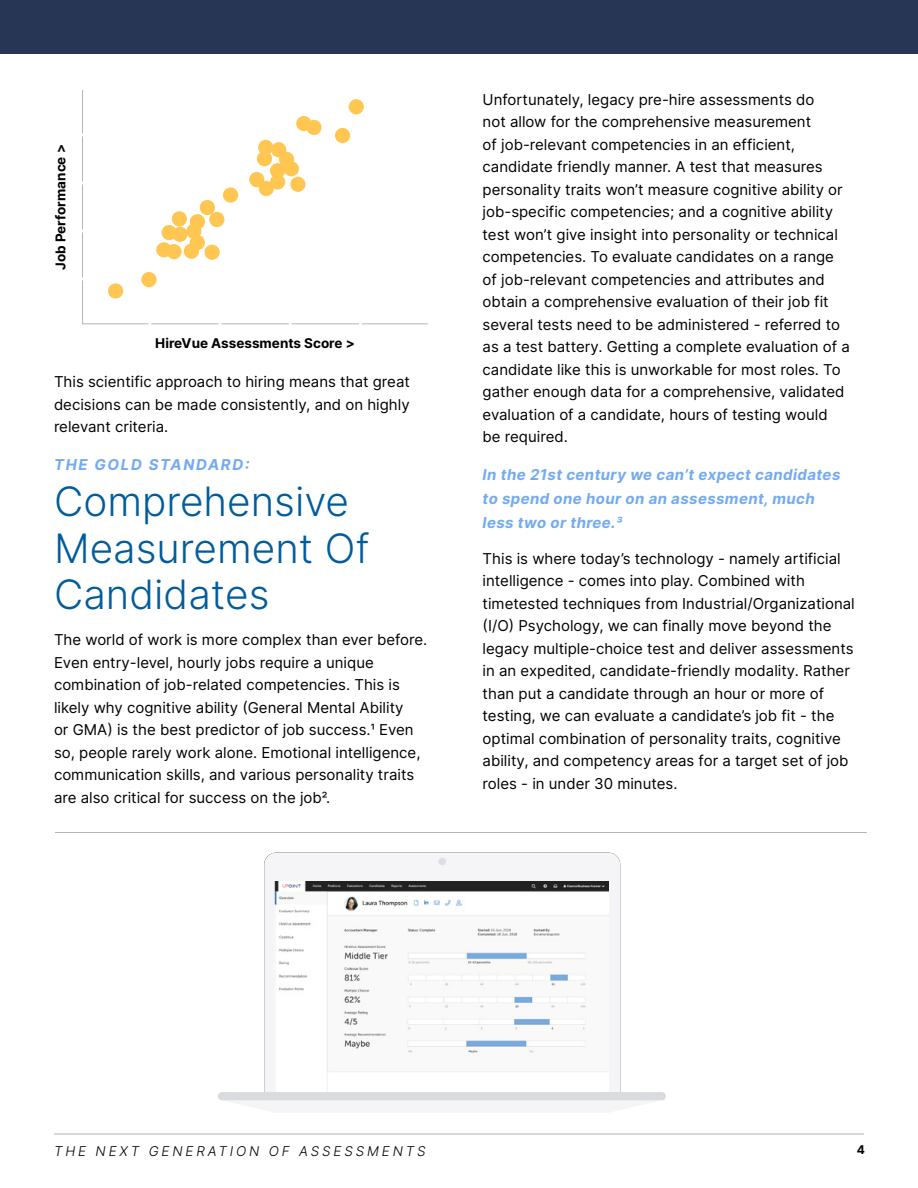
<style>
.page{position:relative;width:918px;height:1188px;background:#fff}
.page>*{position:absolute;margin:0;border:0;box-sizing:border-box;transform-origin:0 0}
.t1{font:300 40.5px/46.5px "Inter";color:#005c9c}
.t2{font:15px/22.5px "Inter";color:#000}
.t3{font:italic 700 15px/24px "Inter";letter-spacing:.025em;color:#73abf0}
.t4{font:italic 700 15px "Inter";letter-spacing:.11em;color:#73abf0}
.t5{font:700 13.5px "Inter";color:#000}
.t6{font:italic 300 13.5px "Inter";letter-spacing:.21em;color:#000}
.t7{font:700 12px "Inter";color:#000}
</style>
<div class="page">
<hr style="left:54px;top:1134px;width:810px;height:1px;background:#b3b4b5">
<div style="left:0;top:0;width:918px;height:54px;background:#263654"></div>
<svg style="left:82px;top:90px;width:346px;height:235px"></svg>
<hr style="left:69px;top:277px;width:27px;height:3px;background:#fff">
<hr style="left:69px;top:229px;width:27px;height:3px;background:#fff">
<hr style="left:148px;top:309px;width:3px;height:27px;background:#fff">
<hr style="left:69px;top:181px;width:27px;height:3px;background:#fff">
<hr style="left:219px;top:309px;width:3px;height:27px;background:#fff">
<hr style="left:69px;top:133px;width:27px;height:3px;background:#fff">
<hr style="left:289px;top:309px;width:3px;height:27px;background:#fff">
<hr style="left:359px;top:312px;width:3px;height:27px;background:#fff">
<div style="left:108px;top:283px;width:15px;height:16px;background:#ffc752;border-radius:50%"></div>
<div style="left:141px;top:272px;width:16px;height:15px;background:#ffc752;border-radius:50%"></div>
<div style="left:156px;top:242px;width:15px;height:15px;background:#ffc752;border-radius:50%"></div>
<div style="left:166px;top:244px;width:16px;height:15px;background:#ffc752;border-radius:50%"></div>
<div style="left:172px;top:227px;width:16px;height:15px;background:#ffc752;border-radius:50%"></div>
<div style="left:184px;top:244px;width:15px;height:15px;background:#ffc752;border-radius:50%"></div>
<div style="left:205px;top:245px;width:15px;height:15px;background:#ffc752;border-radius:50%"></div>
<div style="left:162px;top:225px;width:15px;height:15px;background:#ffc752;border-radius:50%"></div>
<div style="left:172px;top:211px;width:15px;height:15px;background:#ffc752;border-radius:50%"></div>
<div style="left:200px;top:200px;width:15px;height:15px;background:#ffc752;border-radius:50%"></div>
<div style="left:259px;top:181px;width:15px;height:15px;background:#ffc752;border-radius:50%"></div>
<div style="left:290px;top:177px;width:16px;height:15px;background:#ffc752;border-radius:50%"></div>
<div style="left:257px;top:151px;width:15px;height:15px;background:#ffc752;border-radius:50%"></div>
<div style="left:190px;top:235px;width:15px;height:15px;background:#ffc752;border-radius:50%"></div>
<div style="left:186px;top:224px;width:15px;height:15px;background:#ffc752;border-radius:50%"></div>
<div style="left:209px;top:212px;width:15px;height:15px;background:#ffc752;border-radius:50%"></div>
<div style="left:190px;top:214px;width:15px;height:15px;background:#ffc752;border-radius:50%"></div>
<div style="left:223px;top:187px;width:15px;height:16px;background:#ffc752;border-radius:50%"></div>
<div style="left:249px;top:172px;width:15px;height:15px;background:#ffc752;border-radius:50%"></div>
<div style="left:270px;top:163px;width:15px;height:15px;background:#ffc752;border-radius:50%"></div>
<div style="left:258px;top:140px;width:15px;height:15px;background:#ffc752;border-radius:50%"></div>
<div style="left:271px;top:142px;width:15px;height:15px;background:#ffc752;border-radius:50%"></div>
<div style="left:270px;top:174px;width:15px;height:16px;background:#ffc752;border-radius:50%"></div>
<div style="left:284px;top:161px;width:15px;height:15px;background:#ffc752;border-radius:50%"></div>
<div style="left:279px;top:152px;width:15px;height:15px;background:#ffc752;border-radius:50%"></div>
<div style="left:306px;top:120px;width:16px;height:15px;background:#ffc752;border-radius:50%"></div>
<div style="left:296px;top:116px;width:15px;height:15px;background:#ffc752;border-radius:50%"></div>
<div style="left:335px;top:128px;width:15px;height:15px;background:#ffc752;border-radius:50%"></div>
<div style="left:349px;top:99px;width:15px;height:15px;background:#ffc752;border-radius:50%"></div>
<hr style="left:55px;top:832px;width:812px;height:1px;background:#b3b4b5">
<div style="left:264px;top:853px;width:356px;height:239px;background:#f5f5f7"></div>
<svg style="left:222px;top:1100px;width:439px;height:1px"></svg>
<div style="left:218px;top:1092px;width:448px;height:8px;background:#d9dbde;border-radius:4px"></div>
<div style="left:438px;top:858px;width:8px;height:7px;background:#dedee3;border-radius:50%"></div>
<img style="left:274px;top:882px;width:334px;height:210px">
<p class="t5" style="left:51px;top:270px;width:127px;rotate:-90deg">Job Performance &gt;</p>
<p class="t5" style="left:155px;top:333px;width:201px">HireVue Assessments Score &gt;</p>
<p class="t2" style="left:54px;top:370px;width:357px;text-align:justify">This scientific approach to hiring means that great decisions can be made consistently, and on highly relevant criteria.</p>
<p class="t4" style="left:54px;top:453px;width:197px">THE GOLD STANDARD:</p>
<h1 class="t1" style="left:54px;top:478px;width:317px">Comprehensive<br>Measurement Of<br>Candidates</h1>
<p class="t2" style="left:54px;top:628px;width:375px">The world of work is more complex than ever before.<br>Even entry-level, hourly jobs require a unique combination of job-related competencies. This is likely why cognitive ability (General Mental Ability<br>or GMA) is the best predictor of job success.1 Even so, people rarely work alone. Emotional intelligence, communication skills, and various personality traits are also critical for success on the job2.</p>
<p class="t2" style="left:483px;top:87px;width:369px">Unfortunately, legacy pre-hire assessments do<br>not allow for the comprehensive measurement<br>of job-relevant competencies in an efficient, candidate friendly manner. A test that measures personality traits won’t measure cognitive ability or job-specific competencies; and a cognitive ability test won’t give insight into personality or technical competencies. To evaluate candidates on a range of job-relevant competencies and attributes and obtain a comprehensive evaluation of their job fit several tests need to be administered - referred to as a test battery. Getting a complete evaluation of a candidate like this is unworkable for most roles. To gather enough data for a comprehensive, validated evaluation of a candidate, hours of testing would<br>be required.</p>
<p class="t3" style="left:483px;top:462px;width:359px">In the 21st century we can’t expect candidates to spend one hour on an assessment, much less two or three.3</p>
<p class="t2" style="left:483px;top:546px;width:374px">This is where today’s technology - namely artificial intelligence - comes into play. Combined with timetested techniques from Industrial/Organizational (I/O) Psychology, we can finally move beyond the legacy multiple-choice test and deliver assessments in an expedited, candidate-friendly modality. Rather than put a candidate through an hour or more of testing, we can evaluate a candidate’s job fit - the optimal combination of personality traits, cognitive ability, and competency areas for a target set of job roles - in under 30 minutes.</p>
<p class="t6" style="left:54px;top:1141px;width:373px">THE NEXT GENERATION OF ASSESSMENTS</p>
<p class="t7" style="left:857px;top:1141px;width:10px">4</p>
</div>
